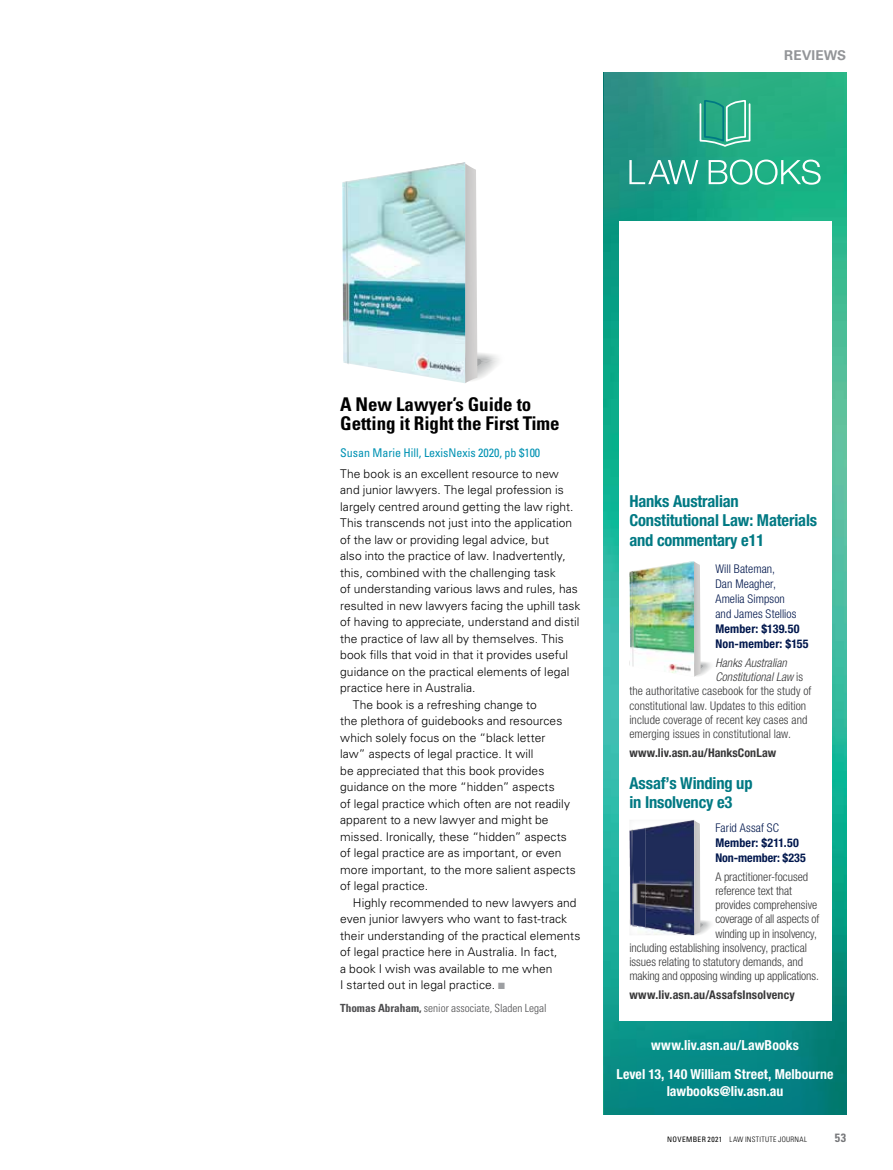
<style>
.page{position:relative;width:893px;height:1170px;background:#fff}
.page>*{position:absolute;margin:0;border:0;box-sizing:border-box;transform-origin:0 0}
.t1{font:700 condensed 18.9px/18.9px "Univers LT Std";color:#000}
.t2{font:700 condensed 16.5px/19.5px "Helvetica Neue LT Std";letter-spacing:-.01em;color:#007983}
.t3{font:700 condensed 13.8px/29.2px "Helvetica Neue LT Std";letter-spacing:.005em;color:#fff;text-align:center}
.t4{font:700 13.5px "Univers LT Std";letter-spacing:.005em;color:#939598}
.t5{font:300 12px "Univers LT Std";letter-spacing:.005em;color:#000}
.t6{font:300 condensed 12px "Helvetica Neue LT Std";color:#383839}
.t7{font:300 condensed 12px/15px "Helvetica Neue LT Std";letter-spacing:.01em;color:#00174d}
.t8{font:700 condensed 12px/15px "Helvetica Neue LT Std";letter-spacing:.015em;color:#00174d}
.t9{font:700 condensed 12px "Helvetica Neue LT Std";letter-spacing:.01em;color:#383839}
.t10{font:condensed 12px "Univers LT Std";color:#0092b3}
.t11{font:italic 300 condensed 12px "Helvetica Neue LT Std";letter-spacing:.005em;color:#383839}
.t12{font:700 condensed 12px "Univers LT Std";color:#77787b}
.t13{font:300 condensed 11.25px "Univers LT Std";color:#4d4d4f}
.t14{font:300 condensed 7.5px "Univers LT Std";letter-spacing:.04em;color:#000}
.s1{color:#9d9fa2}
.s2{font-weight:700}
.s3{font-style:normal}
.s4{font-weight:400}
</style>
<div class="page">
<img style="left:604px;top:327px;width:242px;height:504px">
<svg style="left:604px;top:72px;width:242px;height:255px;background:#20a483"></svg>
<svg style="left:604px;top:831px;width:242px;height:283px;background:#0a8d86"></svg>
<div style="left:619px;top:221px;width:212px;height:799px;background:#fff"></div>
<img style="left:629px;top:561px;width:83px;height:116px">
<svg style="left:704px;top:920px;width:8px;height:13px"></svg>
<div style="left:629px;top:817px;width:75px;height:120px;background:#000;opacity:.07"></div>
<svg style="left:699px;top:100px;width:52px;height:47px;background:#47b498"></svg>
<svg style="left:629px;top:160px;width:69px;height:24px;background:#53afa1"></svg>
<svg style="left:709px;top:159px;width:112px;height:26px"></svg>
<svg style="left:343px;top:162px;width:156px;height:220px"></svg>
<p class="t4" style="left:784px;top:47px;width:63px">REVIEWS</p>
<h1 class="t1" style="left:340px;top:394px;width:221px">A New Lawyer’s Guide to<br>Getting it Right the First Time</h1>
<p class="t10" style="left:340px;top:445px;width:202px">Susan Marie Hill, LexisNexis 2020, pb $100</p>
<p class="t5" style="left:340px;top:466px;width:220px">The book is an excellent resource to new</p>
<p class="t5" style="left:340px;top:482px;width:225px">and junior lawyers. The legal profession is</p>
<p class="t5" style="left:340px;top:499px;width:235px">largely centred around getting the law right.</p>
<p class="t5" style="left:340px;top:515px;width:234px">This transcends not just into the application</p>
<p class="t5" style="left:340px;top:532px;width:210px">of the law or providing legal advice, but</p>
<p class="t5" style="left:340px;top:548px;width:227px">also into the practice of law. Inadvertently,</p>
<p class="t5" style="left:340px;top:565px;width:217px">this, combined with the challenging task</p>
<p class="t5" style="left:340px;top:581px;width:239px">of understanding various laws and rules, has</p>
<p class="t5" style="left:340px;top:598px;width:242px">resulted in new lawyers facing the uphill task</p>
<p class="t5" style="left:340px;top:614px;width:241px">of having to appreciate, understand and distil</p>
<p class="t5" style="left:340px;top:631px;width:225px">the practice of law all by themselves. This</p>
<p class="t5" style="left:340px;top:647px;width:229px">book fills that void in that it provides useful</p>
<p class="t5" style="left:340px;top:664px;width:231px">guidance on the practical elements of legal</p>
<p class="t5" style="left:340px;top:680px;width:137px">practice here in Australia.</p>
<p class="t5" style="left:353px;top:697px;width:185px">The book is a refreshing change to</p>
<p class="t5" style="left:340px;top:713px;width:224px">the plethora of guidebooks and resources</p>
<p class="t5" style="left:340px;top:730px;width:207px">which solely focus on the “black letter</p>
<p class="t5" style="left:340px;top:746px;width:195px">law” aspects of legal practice. It will</p>
<p class="t5" style="left:340px;top:763px;width:206px">be appreciated that this book provides</p>
<p class="t5" style="left:340px;top:779px;width:216px">guidance on the more “hidden” aspects</p>
<p class="t5" style="left:340px;top:796px;width:231px">of legal practice which often are not readily</p>
<p class="t5" style="left:340px;top:812px;width:210px">apparent to a new lawyer and might be</p>
<p class="t5" style="left:340px;top:829px;width:228px">missed. Ironically, these “hidden” aspects</p>
<p class="t5" style="left:340px;top:845px;width:223px">of legal practice are as important, or even</p>
<p class="t5" style="left:340px;top:862px;width:237px">more important, to the more salient aspects</p>
<p class="t5" style="left:340px;top:878px;width:89px">of legal practice.</p>
<p class="t5" style="left:353px;top:895px;width:225px">Highly recommended to new lawyers and</p>
<p class="t5" style="left:340px;top:911px;width:229px">even junior lawyers who want to fast-track</p>
<p class="t5" style="left:340px;top:928px;width:242px">their understanding of the practical elements</p>
<p class="t5" style="left:340px;top:944px;width:219px">of legal practice here in Australia. In fact,</p>
<p class="t5" style="left:340px;top:961px;width:214px">a book I wish was available to me when</p>
<p class="t5" style="left:340px;top:977px;width:166px">I started out in legal practice. <span class="s1">■</span></p>
<p class="t13" style="left:340px;top:1001px;width:208px"><span class="s2">Thomas Abraham,</span> senior associate, Sladen Legal</p>
<h2 class="t2" style="left:629px;top:491px;width:189px">Hanks Australian<br>Constitutional Law: Materials and commentary e11</h2>
<p class="t7" style="left:715px;top:561px;width:83px">Will Bateman,<br>Dan Meagher,<br>Amelia Simpson and James Stellios</p>
<p class="t8" style="left:715px;top:621px;width:95px">Member: $139.50<br>Non-member: $155</p>
<p class="t11" style="left:715px;top:655px;width:73px">Hanks Australian</p>
<p class="t11" style="left:715px;top:670px;width:89px">Constitutional Law <span class="s3">is</span></p>
<p class="t6" style="left:629px;top:684px;width:184px">the authoritative casebook for the study of</p>
<p class="t6" style="left:629px;top:698px;width:178px">constitutional law. Updates to this edition</p>
<p class="t6" style="left:629px;top:712px;width:179px">include coverage of recent key cases and</p>
<p class="t6" style="left:629px;top:727px;width:163px">emerging issues in constitutional law.</p>
<p class="t9" style="left:629px;top:745px;width:148px">www.liv.asn.au/HanksConLaw</p>
<h2 class="t2" style="left:629px;top:773px;width:125px">Assaf’s Winding up in Insolvency e3</h2>
<p class="t7" style="left:715px;top:820px;width:65px">Farid Assaf SC</p>
<p class="t8" style="left:715px;top:835px;width:92px">Member: $211.50<br>Non-member: $235</p>
<p class="t6" style="left:715px;top:869px;width:94px">A practitioner-focused</p>
<p class="t6" style="left:715px;top:883px;width:78px">reference text that</p>
<p class="t6" style="left:715px;top:897px;width:103px">provides comprehensive</p>
<p class="t6" style="left:715px;top:912px;width:105px">coverage of all aspects of</p>
<p class="t6" style="left:715px;top:926px;width:103px">winding up in insolvency,</p>
<p class="t6" style="left:629px;top:940px;width:179px">including establishing insolvency, practical</p>
<p class="t6" style="left:629px;top:954px;width:175px">issues relating to statutory demands, and</p>
<p class="t6" style="left:629px;top:969px;width:191px">making and opposing winding up applications.</p>
<p class="t9" style="left:629px;top:987px;width:167px">www.liv.asn.au/AssafsInsolvency</p>
<p class="t3" style="left:617px;top:1029px;width:218px">www.liv.asn.au/LawBooks<br>Level 13, 140 William Street, Melbourne</p>
<p class="t3" style="left:667px;top:1075px;width:118px">lawbooks@liv.asn.au</p>
<p class="t14" style="left:667px;top:1135px;width:141px"><span class="s4">NOVEMBER 2021</span> LAW INSTITUTE JOURNAL</p>
<p class="t12" style="left:835px;top:1130px;width:13px">53</p>
</div>
